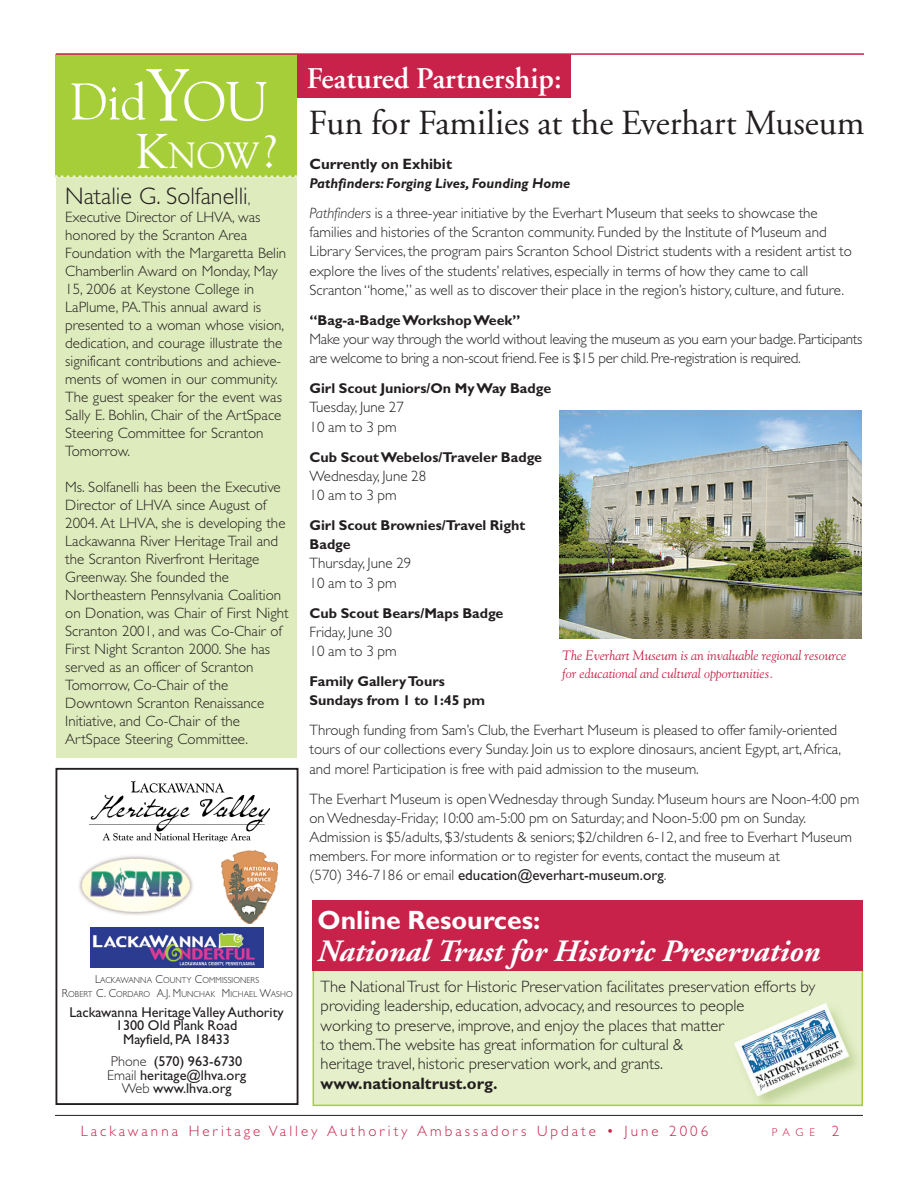
<style>
.page{position:relative;width:918px;height:1188px;background:#fff}
.page>*{position:absolute;margin:0;border:0;box-sizing:border-box;transform-origin:0 0}
.t1{font:51.15px "Goudy";color:#fff}
.t2{font:36.45px "Goudy";color:#fff}
.t3{font:35.25px "Adobe Garamond";color:#231f20}
.t4{font:italic 700 31.05px "Adobe Garamond";color:#fff}
.t5{font:600 30px "Adobe Garamond";color:#fff}
.t6{font:700 26.55px "Gill Sans";color:#fff}
.t7{font:300 24px "Gill Sans";color:#231f20}
.t8{font:300 16.5px/19.5px "Gill Sans";color:#231f20}
.t9{font:700 16.5px "Gill Sans";color:#231f20}
.t10{font:300 15px/18px "Gill Sans";color:#231f20}
.t11{font:300 15px/19.2px "Gill Sans";letter-spacing:-.02em;color:#231f20}
.t12{font:300 15px "Gill Sans";letter-spacing:.2em;color:#c8224a}
.t13{font:700 15px "Gill Sans";color:#231f20}
.t14{font:700 14.25px/19.2px "Gill Sans";color:#231f20}
.t15{font:14.25px/13.5px "Gill Sans";color:#231f20;text-align:center}
.t16{font:italic 700 14.25px "Gill Sans";color:#231f20}
.t17{font:italic 13.5px/17.2px "Goudy";color:#c8224a}
.t18{font:300 11.25px "Gill Sans";color:#c8224a}
.t19{font:300 8.7px/14px "Gill Sans";letter-spacing:.015em;color:#231f20;text-align:center;scale:.93 1}
.s1{font-size:73.2px}
.s2{font-size:54.9px}
.s3{font-size:48.6px}
.s4{font-size:15px}
.s5{font-style:italic}
.s6{font-weight:400}
.s7{font-size:11.7px}
.s8{font-weight:300}
</style>
<div class="page">
<img style="left:316px;top:971px;width:544px;height:132px">
<div style="left:313px;top:954px;width:550px;height:152px;border:2px solid #a6ce39"></div>
<div style="left:56px;top:54px;width:241px;height:704px;background:#deebbc"></div>
<div style="left:56px;top:768px;width:242px;height:337px;border:2px solid #231f20"></div>
<div style="left:286px;top:55px;width:285px;height:43px;background:#c8224a"></div>
<div style="left:56px;top:54px;width:241px;height:123px;background:#a6ce39"></div>
<hr style="left:56px;top:53px;width:808px;height:2px;background:#c8224a">
<img style="left:90px;top:781px;width:179px;height:60px">
<img style="left:79px;top:856px;width:114px;height:59px">
<img style="left:222px;top:850px;width:56px;height:74px">
<img style="left:90px;top:928px;width:173px;height:40px">
<svg style="left:55px;top:175px;width:242px;height:3px"></svg>
<div style="left:312px;top:900px;width:551px;height:71px;background:#c8224a"></div>
<hr style="left:55px;top:1115px;width:808px;height:1px;background:#231f20">
<img style="left:560px;top:411px;width:301px;height:227px">
<h1 class="t1" style="left:70px;top:81px;width:200px">Did<span class="s1">Y</span><span class="s2">OU</span></h1>
<h2 class="t2" style="left:136px;top:141px;width:142px"><span class="s3">K</span>NOW<span class="s3">?</span></h2>
<h3 class="t7" style="left:65px;top:187px;width:187px">Natalie G. Solfanelli<span class="s4">,</span></h3>
<p class="t10" style="left:65px;top:209px;width:223px">Executive Director of LHVA, was honored by the Scranton Area<br>Foundation with the Margaretta Belin<br>Chamberlin Award on Monday, May<br>15, 2006 at Keystone College in<br>LaPlume, PA.This annual award is presented to a woman whose vision, dedication, and courage illustrate the significant contributions and achieve&shy;ments of women in our community.<br>The guest speaker for the event was<br>Sally E. Bohlin, Chair of the ArtSpace<br>Steering Committee for Scranton<br>Tomorrow.</p>
<p class="t10" style="left:65px;top:479px;width:225px">Ms. Solfanelli has been the Executive Director of LHVA since August of 2004. At LHVA, she is developing the Lackawanna River Heritage Trail and the Scranton Riverfront Heritage Greenway. She founded the Northeastern Pennsylvania Coalition on Donation, was Chair of First Night Scranton 2001, and was Co-Chair of First Night Scranton 2000. She has served as an officer of Scranton Tomorrow, Co-Chair of the Downtown Scranton Renaissance Initiative, and Co-Chair of the ArtSpace Steering Committee.</p>
<h3 class="t5" style="left:307px;top:66px;width:257px">Featured Partnership:</h3>
<h3 class="t3" style="left:309px;top:108px;width:558px">Fun for Families at the Everhart Museum</h3>
<p class="t13" style="left:310px;top:159px;width:144px">Currently on Exhibit</p>
<p class="t16" style="left:310px;top:178px;width:262px">Pathfinders: Forging Lives, Founding Home</p>
<p class="t10" style="left:310px;top:205px;width:544px;line-height:19.2px"><span class="s5">Pathfinders</span> is a three-year initiative by the Everhart Museum that seeks to showcase the families and histories of the Scranton community. Funded by the Institute of Museum and Library Services, the program pairs Scranton School District students with a resident artist to explore the lives of the students’ relatives, especially in terms of how they came to call Scranton “home,” as well as to discover their place in the region’s history, culture, and future.</p>
<p class="t14" style="left:310px;top:312px;width:213px">“Bag-a-Badge Workshop Week”</p>
<p class="t11" style="left:310px;top:331px;width:554px">Make your way through the world without leaving the museum as you earn your badge.Participants are welcome to bring a non-scout friend.Fee is $15 per child.Pre-registration is required.</p>
<p class="t14" style="left:310px;top:380px;width:243px">Girl Scout Juniors/On My Way Badge</p>
<p class="t10" style="left:310px;top:399px;width:96px;line-height:19.2px">Tuesday, June 27<br>10 am to 3 pm</p>
<p class="t14" style="left:310px;top:449px;width:234px">Cub Scout Webelos/Traveler Badge</p>
<p class="t10" style="left:310px;top:468px;width:118px;line-height:19.2px">Wednesday, June 28<br>10 am to 3 pm</p>
<p class="t14" style="left:310px;top:517px;width:217px">Girl Scout Brownies/Travel Right<br>Badge</p>
<p class="t10" style="left:310px;top:555px;width:103px;line-height:19.2px">Thursday, June 29<br>10 am to 3 pm</p>
<p class="t14" style="left:310px;top:605px;width:196px">Cub Scout Bears/Maps Badge</p>
<p class="t10" style="left:310px;top:624px;width:89px;line-height:19.2px">Friday, June 30<br>10 am to 3 pm</p>
<p class="t14" style="left:310px;top:673px;width:177px">Family Gallery Tours<br>Sundays from 1 to 1:45 pm</p>
<p class="t10" style="left:310px;top:722px;width:533px;line-height:19.2px">Through funding from Sam’s Club, the Everhart Museum is pleased to offer family-oriented tours of our collections every Sunday. Join us to explore dinosaurs, ancient Egypt, art,Africa, and more! Participation is free with paid admission to the museum.</p>
<p class="t10" style="left:310px;top:791px;width:551px;line-height:19.2px">The Everhart Museum is open Wednesday through Sunday. Museum hours are Noon-4:00 pm on Wednesday-Friday; 10:00 am-5:00 pm on Saturday; and Noon-5:00 pm on Sunday.<br>Admission is $5/adults, $3/students &amp; seniors; $2/children 6-12, and free to Everhart Museum members. For more information or to register for events, contact the museum at<br>(570) 346-7186 or email <span class="s6">education@everhart-museum.org</span>.</p>
<p class="t17" style="left:562px;top:648px;width:286px">The Everhart Museum is an invaluable regional resource for educational and cultural opportunities.</p>
<h3 class="t6" style="left:318px;top:911px;width:224px">Online Resources:</h3>
<h3 class="t4" style="left:318px;top:938px;width:504px">National Trust for Historic Preservation</h3>
<p class="t19" style="left:62px;top:974px;width:250px"><span class="s7">L</span>ACKAWANNA <span class="s7">C</span>OUNTY <span class="s7">C</span>OMMISSIONERS<br><span class="s7">R</span>OBERT <span class="s7">C. C</span>ORDARO <span class="s7">A.J. M</span>UNCHAK <span class="s7">M</span>ICHAEL <span class="s7">W</span>ASHO</p>
<p class="t8" style="left:321px;top:978px;width:496px">The National Trust for Historic Preservation facilitates preservation efforts by providing leadership, education, advocacy, and resources to people<br>working to preserve, improve, and enjoy the places that matter<br>to them.The website has great information for cultural &amp;<br>heritage travel, historic preservation work, and grants.</p>
<p class="t9" style="left:321px;top:1078px;width:178px">www.nationaltrust.org.</p>
<p class="t15" style="left:70px;top:1007px;width:216px">Lackawanna Heritage Valley Authority<br>1300 Old Plank Road<br>Mayfield, PA 18433</p>
<p class="t15" style="left:107px;top:1056px;width:141px"><span class="s8">Phone</span> (570) 963-6730<br><span class="s8">Email</span> heritage@lhva.org<br><span class="s8">Web</span> www.lhva.org</p>
<p class="t12" style="left:81px;top:1126px;width:629px">Lackawanna Heritage Valley Authority Ambassadors Update • June 2006</p>
<p class="t18" style="left:772px;top:1129px;width:69px">PAGE <span class="s4">2</span></p>
</div>
